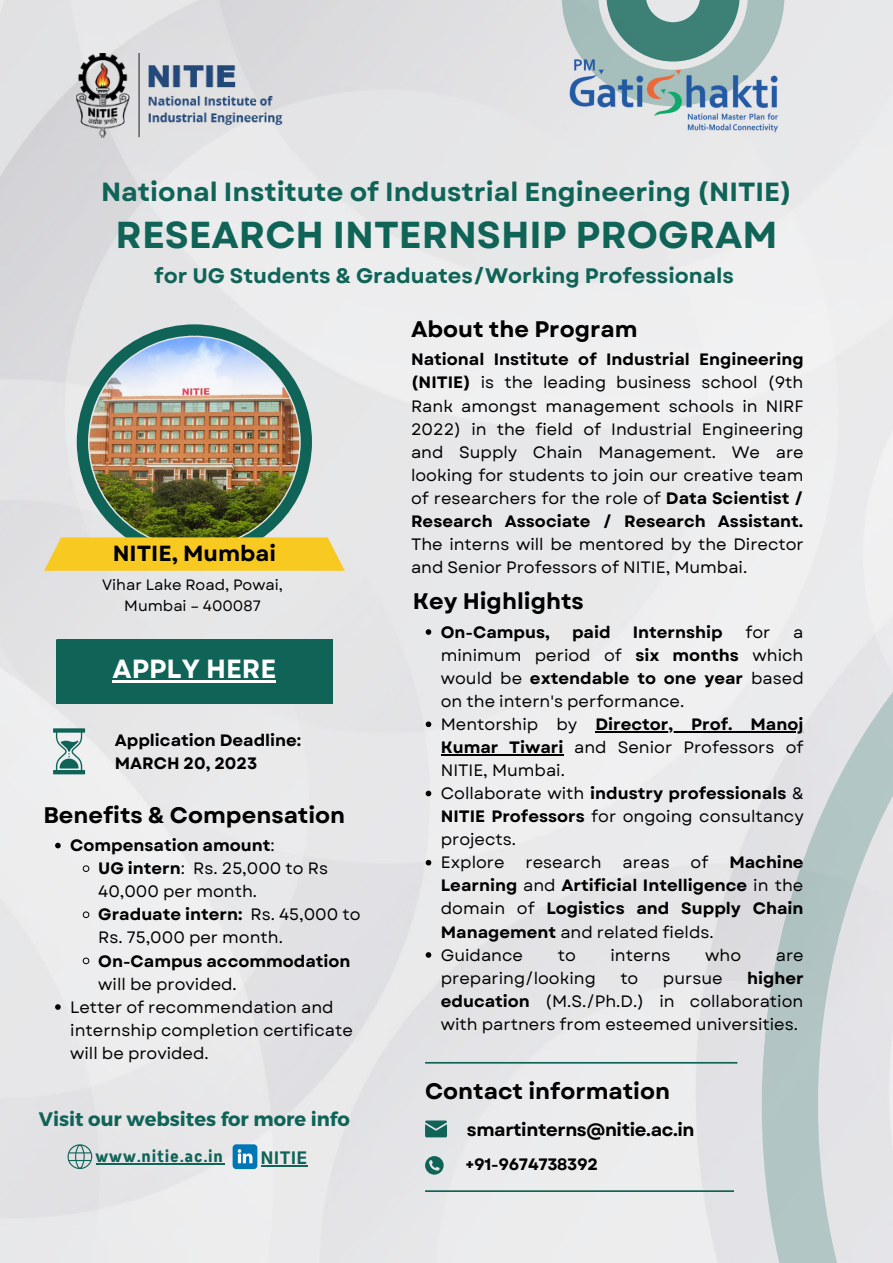
<style>
.page{position:relative;width:893px;height:1263px;background:#fff}
.page>*{position:absolute;margin:0;border:0;box-sizing:border-box;transform-origin:0 0}
.t1{font:700 37.5px "Garet";color:#0f6457}
.t2{font:700 26.25px "Garet";color:#0f6457}
.t3{font:700 26.25px "Garet";color:#fff}
.t4{font:700 22.5px "Garet";color:#000}
.t5{font:700 21.83px "Garet";color:#000}
.t6{font:700 21px "Garet";color:#0f6457}
.t7{font:700 19.5px "Montserrat";color:#0f6457}
.t8{font:700 18px "Garet";letter-spacing:-.02em;color:#000}
.t9{font:700 18px "Gabriel Sans Cond";letter-spacing:.07em;color:#0f6457}
.t10{font:16.5px/23.1px "Garet";color:#000}
.t11{font:700 16.5px/23.1px "Garet";color:#000}
.t12{font:700 16.5px "Garet";letter-spacing:-.02em;color:#000}
.t13{font:15px/20.9px "Garet";color:#000;text-align:center}
.s1{font-weight:700}
.s2{font-weight:400}
</style>
<div class="page">
<img style="left:0;top:0;width:893px;height:1263px">
<div style="left:57px;top:640px;width:275px;height:63px;background:#0f6457"></div>
<img style="left:77px;top:54px;width:205px;height:84px">
<svg style="left:561px;top:0;width:223px;height:106px;background:#89aea9"></svg>
<svg style="left:739px;top:503px;width:154px;height:760px;background:#d8dddf"></svg>
<hr style="left:425px;top:1062px;width:312px;height:1px;background:#0f6457">
<svg style="left:425px;top:1120px;width:22px;height:17px"></svg>
<svg style="left:53px;top:728px;width:32px;height:46px"></svg>
<hr style="left:425px;top:1190px;width:309px;height:2px;background:#0f6457">
<svg style="left:77px;top:324px;width:235px;height:213px;background:#8db0ac"></svg>
<img style="left:89px;top:337px;width:210px;height:210px;border-radius:50%">
<svg style="left:44px;top:537px;width:301px;height:33px;background:#f5ca2c"></svg>
<svg style="left:425px;top:1156px;width:19px;height:18px"></svg>
<svg style="left:68px;top:1144px;width:24px;height:25px"></svg>
<hr style="left:96px;top:1163px;width:128px;height:2px;background:#0f6457">
<svg style="left:233px;top:1144px;width:24px;height:25px"></svg>
<hr style="left:261px;top:1165px;width:47px;height:1px;background:#0f6457">
<img style="left:567px;top:54px;width:217px;height:84px">
<hr style="left:112px;top:680px;width:164px;height:2px;background:#fff">
<svg style="left:426px;top:629px;width:5px;height:6px"></svg>
<svg style="left:426px;top:721px;width:5px;height:6px"></svg>
<hr style="left:595px;top:731px;width:208px;height:1px;background:#000">
<hr style="left:441px;top:754px;width:122px;height:1px;background:#000">
<svg style="left:426px;top:791px;width:5px;height:5px"></svg>
<svg style="left:426px;top:860px;width:5px;height:5px"></svg>
<svg style="left:426px;top:952px;width:5px;height:6px"></svg>
<svg style="left:55px;top:843px;width:6px;height:5px"></svg>
<svg style="left:83px;top:865px;width:6px;height:7px"></svg>
<svg style="left:83px;top:911px;width:6px;height:7px"></svg>
<svg style="left:83px;top:957px;width:6px;height:7px"></svg>
<svg style="left:55px;top:1004px;width:6px;height:6px"></svg>
<h2 class="t2" style="left:101px;top:172px;width:692px">National Institute of Industrial Engineering (NITIE)</h2>
<h1 class="t1" style="left:116px;top:207px;width:663px">RESEARCH INTERNSHIP PROGRAM</h1>
<p class="t6" style="left:154px;top:261px;width:581px">for UG Students &amp; Graduates/Working Professionals</p>
<h3 class="t5" style="left:113px;top:538px;width:165px">NITIE, Mumbai</h3>
<p class="t13" style="left:102px;top:574px;width:182px">Vihar Lake Road, Powai,<br>Mumbai – 400087</p>
<h2 class="t3" style="left:112px;top:650px;width:165px">APPLY HERE</h2>
<p class="t11" style="left:115px;top:729px;width:188px">Application Deadline:<br>MARCH 20, 2023</p>
<h3 class="t4" style="left:43px;top:798px;width:303px">Benefits &amp; Compensation</h3>
<p class="t10" style="left:98px;top:834px;width:264px;text-indent:-28px"><span class="s1">Compensation amount</span>:<br><span class="s1">UG intern</span>: Rs. 25,000 to Rs<br>40,000 per month.<br><span class="s1">Graduate intern:</span> Rs. 45,000 to<br>Rs. 75,000 per month.</p>
<p class="t11" style="left:98px;top:949px;width:254px">On-Campus accommodation</p>
<p class="t10" style="left:70px;top:972px;width:284px;text-indent:28px">will be provided.<br>Letter of recommendation and internship completion certificate will be provided.</p>
<p class="t7" style="left:39px;top:1107px;width:312px">Visit our websites for more info</p>
<p class="t9" style="left:96px;top:1148px;width:129px">www.nitie.ac.in</p>
<p class="t9" style="left:261px;top:1149px;width:47px">NITIE</p>
<h3 class="t4" style="left:411px;top:313px;width:228px">About the Program</h3>
<p class="t10" style="left:411px;top:348px;width:394px;text-align:justify"><span class="s1">National Institute of Industrial Engineering (NITIE)</span> is the leading business school (9th Rank amongst management schools in NIRF 2022) in the field of Industrial Engineering and Supply Chain Management. We are looking for students to join our creative team of researchers for the role of <span class="s1">Data Scientist / Research Associate / Research Assistant.</span></p>
<p class="t10" style="left:411px;top:533px;width:394px">The interns will be mentored by the Director and Senior Professors of NITIE, Mumbai.</p>
<h3 class="t4" style="left:413px;top:585px;width:173px">Key Highlights</h3>
<p class="t11" style="left:441px;top:620px;width:111px">On-Campus,</p>
<p class="t11" style="left:572px;top:620px;width:40px">paid</p>
<p class="t11" style="left:633px;top:620px;width:91px">Internship</p>
<p class="t10" style="left:745px;top:620px;width:26px">for</p>
<p class="t10" style="left:441px;top:620px;width:364px;text-indent:352px">a minimum period of <span class="s1">six months</span> which would be <span class="s1">extendable to one year</span> based on the intern's performance.<br>Mentorship by <span class="s1">Director, Prof. Manoj<br>Kumar Tiwari</span> and Senior Professors of<br>NITIE, Mumbai.<br>Collaborate with <span class="s1">industry professionals</span> &amp;<br><span class="s1">NITIE Professors</span> for ongoing consultancy projects.<br>Explore</p>
<p class="t11" style="left:441px;top:851px;width:364px;text-indent:288px">Machine<br>Learning <span class="s2">and</span> Artificial Intelligence <span class="s2">in the domain of</span> Logistics and Supply Chain<br>Management <span class="s2">and related fields.<br>Guidance</span></p>
<p class="t10" style="left:525px;top:851px;width:77px">research</p>
<p class="t10" style="left:622px;top:851px;width:49px">areas</p>
<p class="t10" style="left:690px;top:851px;width:19px">of</p>
<p class="t10" style="left:558px;top:943px;width:20px">to</p>
<p class="t10" style="left:610px;top:943px;width:62px">interns</p>
<p class="t10" style="left:705px;top:943px;width:37px">who</p>
<p class="t10" style="left:776px;top:943px;width:29px">are</p>
<p class="t10" style="left:441px;top:966px;width:156px">preparing/looking</p>
<p class="t10" style="left:620px;top:966px;width:20px">to</p>
<p class="t10" style="left:663px;top:966px;width:61px">pursue</p>
<p class="t10" style="left:441px;top:966px;width:364px;text-align:justify;text-indent:306px"><span class="s1">higher education</span> (M.S./Ph.D.) in collaboration with partners from esteemed universities.</p>
<h3 class="t4" style="left:425px;top:1074px;width:246px">Contact information</h3>
<p class="t8" style="left:467px;top:1117px;width:229px">smartinterns@nitie.ac.in</p>
<p class="t12" style="left:465px;top:1153px;width:134px">+91-9674738392</p>
</div>
